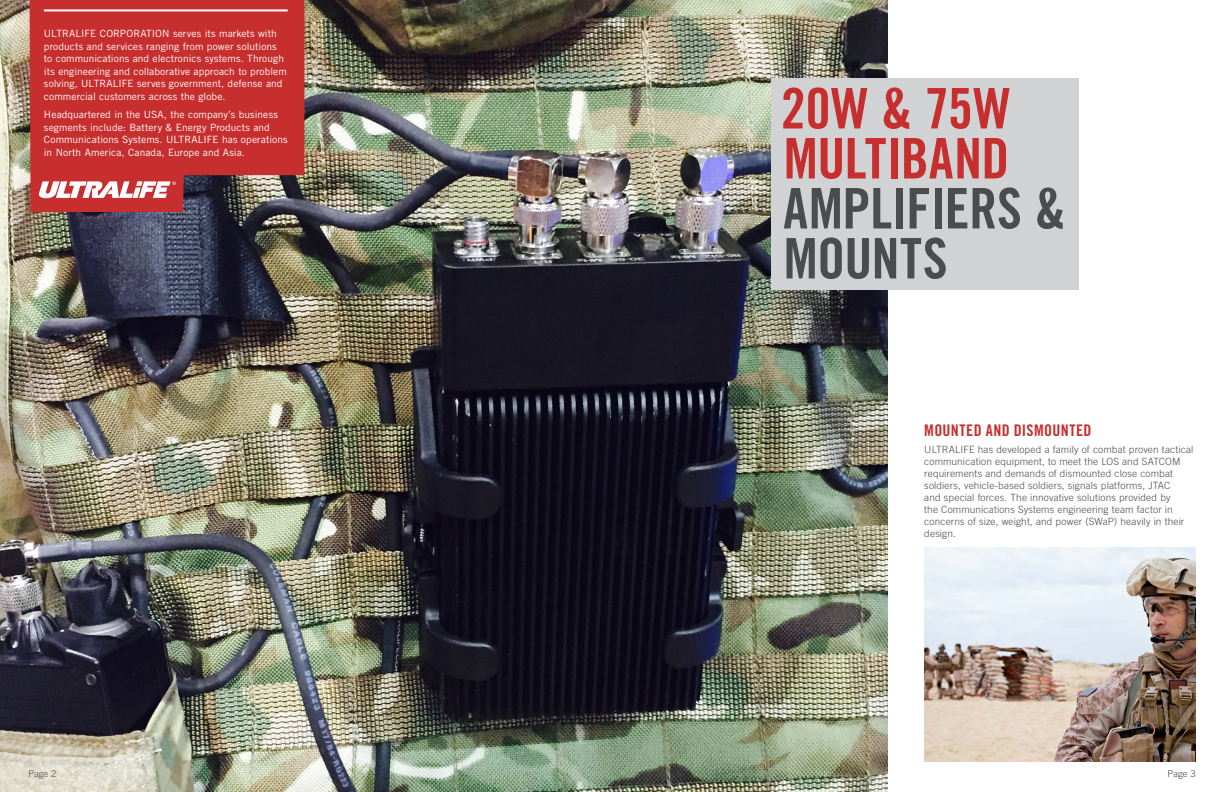
<style>
.page{position:relative;width:1224px;height:792px;background:#fff}
.page>*{position:absolute;margin:0;border:0;box-sizing:border-box;transform-origin:0 0}
.t1{font:56px/50px "Trade Gothic LT Std Bd Cn 20";letter-spacing:-.005em;color:#4b4c4d}
.t2{font:16px "Trade Gothic LT Std Bd Cn 20";letter-spacing:.02em;color:#c72f2f}
.t3{font:10px/12.5px "Trade Gothic LT Std";letter-spacing:.01em;color:#fff}
.t4{font:300 10px/12px "Trade Gothic LT Std";letter-spacing:.015em;color:#4b4c4d}
.t5{font:300 9.5px "Trade Gothic LT Std";color:#4b4c4d}
.s1{color:#c72f2f}
</style>
<div class="page">
<img style="left:0;top:0;width:887px;height:792px">
<div style="left:771px;top:79px;width:308px;height:211px;background:#d1d2d4"></div>
<svg style="left:30px;top:0;width:274px;height:212px;background:#bd3232"></svg>
<hr style="left:44px;top:9px;width:244px;height:2px;background:#fff">
<svg style="left:38px;top:181px;width:138px;height:17px"></svg>
<img style="left:924px;top:548px;width:272px;height:214px">
<p class="t3" style="left:44px;top:28px;width:245px">ULTRALIFE CORPORATION serves its markets with products and services ranging from power solutions to communications and electronics systems. Through its engineering and collaborative approach to problem solving, ULTRALIFE serves government, defense and commercial customers across the globe.</p>
<p class="t3" style="left:44px;top:108px;width:245px">Headquartered in the USA, the company’s business segments include: Battery &amp; Energy Products and Communications Systems. ULTRALIFE has operations in North America, Canada, Europe and Asia.</p>
<p class="t1" style="left:781px;top:83px;width:286px"><span class="s1">20W &amp; 75W<br>MULTIBAND<br></span>AMPLIFIERS &amp;<br>MOUNTS</p>
<p class="t2" style="left:924px;top:420px;width:169px">MOUNTED AND DISMOUNTED</p>
<p class="t4" style="left:924px;top:444px;width:271px">ULTRALIFE has developed a family of combat proven tactical communication equipment, to meet the LOS and SATCOM requirements and demands of dismounted close combat soldiers, vehicle-based soldiers, signals platforms, JTAC<br>and special forces. The innovative solutions provided by<br>the Communications Systems engineering team factor in concerns of size, weight, and power (SWaP) heavily in their design.</p>
<p class="t5" style="left:28px;top:768px;width:30px">Page 2</p>
<p class="t5" style="left:1168px;top:768px;width:30px">Page 3</p>
</div>
